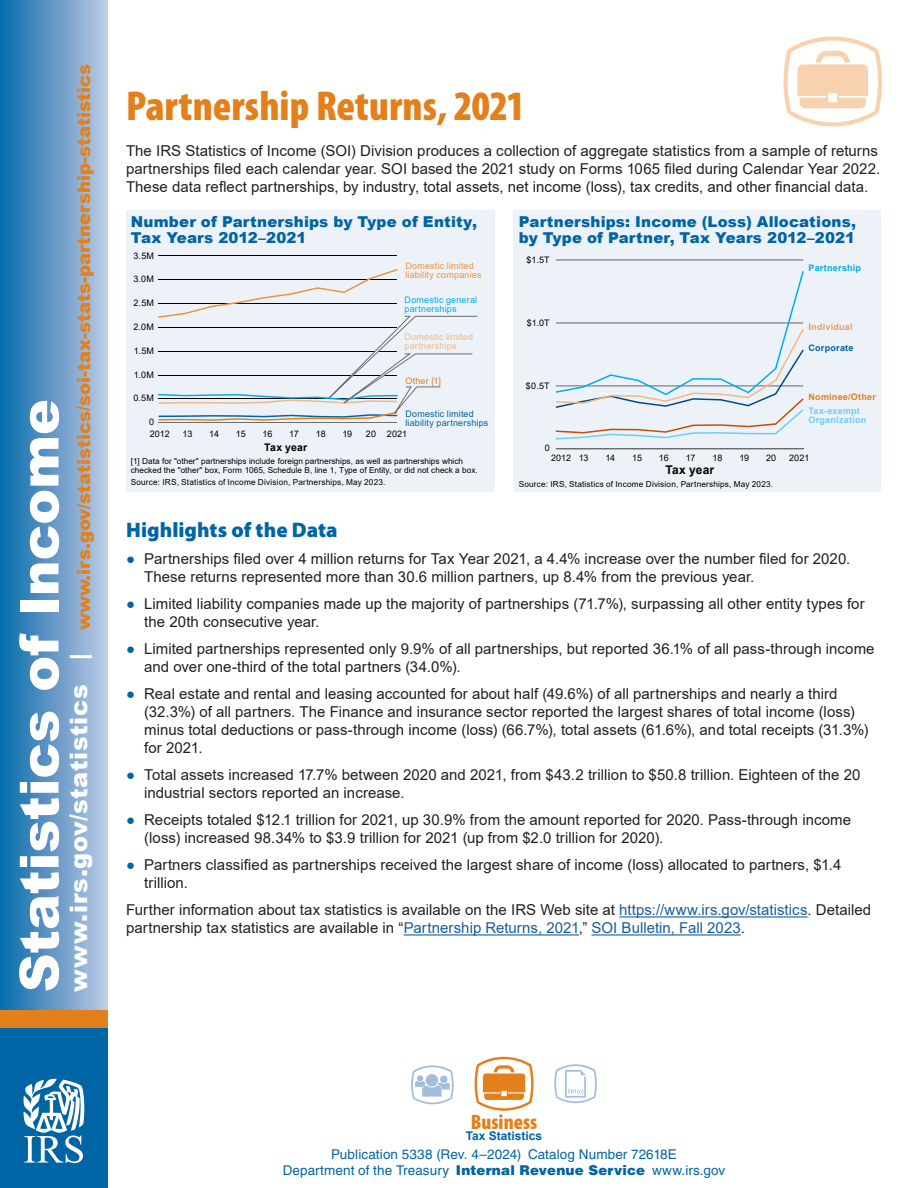
<style>
.page{position:relative;width:918px;height:1188px;background:#fff}
.page>*{position:absolute;margin:0;border:0;box-sizing:border-box;transform-origin:0 0}
.t1{font:900 54px "Arial";letter-spacing:-.005em;color:#fff}
.t2{font:900 condensed 42px "Myriad Pro";color:#e4801b}
.t3{font:900 24px "Arial";letter-spacing:.025em;color:#fff}
.Heading2{font:900 21px "Myriad Pro";color:#0065a4}
.t4{font:900 condensed 21px "Myriad Pro";color:#e4801b}
.WebURL{font:900 18px "Arial";color:#e4801b}
.Body{font:15px/18px "Arial";letter-spacing:.005em;color:#231f20}
.t5{font:900 15px/16.5px "Arial";letter-spacing:.01em;color:#0065a4}
.t6{font:13.5px/16.2px "Helvetica LT Std";letter-spacing:.01em;color:#0065a4;text-align:center}
.t7{font:700 12px "Arial";color:#0065a4}
.t8{font:700 12px "Arial";letter-spacing:.015em;color:#000}
.t9{font:700 10.5px "Arial";letter-spacing:.02em;color:#000}
.t10{font:9px "Arial";color:#000}
.t11{font:9px/9px "Arial";letter-spacing:.02em;color:#0065a4}
.t12{font:9px/9px "Arial";letter-spacing:.02em;color:#ea9546}
.t13{font:9px/9px "Arial";letter-spacing:.02em;color:#00adee}
.t14{font:9px/9px "Arial";letter-spacing:.02em;color:#f2b982}
.t15{font:700 9px/9.4px "Arial";letter-spacing:.025em;color:#6dcef5}
.t16{font:700 9px "Arial";letter-spacing:.03em;color:#e4801b}
.t17{font:700 9px "Arial";letter-spacing:.03em;color:#00adee}
.t18{font:700 9px "Arial";letter-spacing:.025em;color:#eca059}
.t19{font:700 9px "Arial";letter-spacing:.03em;color:#0065a4}
.t20{font:9px "Arial";letter-spacing:.025em;color:#e4801b}
.t21{font:8.25px/9.9px "Arial";letter-spacing:.005em;color:#000}
.s1{color:#0065a4}
.s2{color:#175d9e}
.s3{font-weight:900}
</style>
<div class="page">
<div style="left:0;top:1028px;width:108px;height:160px;background:#0065a4"></div>
<div style="left:0;top:0;width:108px;height:1010px;background:linear-gradient(to right,#076bab,#bfc9e4)"></div>
<svg style="left:24px;top:1079px;width:60px;height:84px"></svg>
<div style="left:0;top:1010px;width:108px;height:18px;background:#e4801b"></div>
<svg style="left:411px;top:1065px;width:43px;height:39px"></svg>
<svg style="left:554px;top:1064px;width:43px;height:39px"></svg>
<svg style="left:474px;top:1057px;width:60px;height:54px"></svg>
<svg style="left:783px;top:36px;width:99px;height:90px"></svg>
<hr style="left:619px;top:916px;width:189px;height:2px;background:#175d9e">
<hr style="left:404px;top:934px;width:175px;height:2px;background:#175d9e">
<hr style="left:592px;top:934px;width:149px;height:2px;background:#175d9e">
<div style="left:126px;top:210px;width:369px;height:281px;background:#edf2f8"></div>
<hr style="left:159px;top:423px;width:238px;height:1px;background:#6d6e70">
<hr style="left:159px;top:256px;width:238px;height:1px;background:#000">
<svg style="left:157px;top:269px;width:321px;height:152px"></svg>
<div style="left:513px;top:210px;width:368px;height:281px;background:#edf2f8"></div>
<hr style="left:556px;top:260px;width:247px;height:1px;background:#a6a8ab">
<hr style="left:556px;top:259px;width:247px;height:1px;background:#868686">
<hr style="left:556px;top:448px;width:247px;height:2px;background:#868686">
<svg style="left:555px;top:271px;width:249px;height:169px"></svg>
<h1 class="t1" style="left:0;top:992px;width:595px;rotate:-90deg">Statistics of Income</h1>
<p class="WebURL" style="left:71px;top:630px;width:567px;rotate:-90deg">www.irs.gov/statistics/soi-tax-stats-partnership-statistics</p>
<h3 class="t3" style="left:61px;top:992px;width:341px;rotate:-90deg">www.irs.gov/statistics |</h3>
<h2 class="t2" style="left:126px;top:80px;width:401px">Partnership Returns, 2021</h2>
<p class="Body" style="left:126px;top:142px;width:756px">The IRS Statistics of Income (SOI) Division produces a collection of aggregate statistics from a sample of returns partnerships filed each calendar year. SOI based the 2021 study on Forms 1065 filed during Calendar Year 2022.<br>These data reflect partnerships, by industry, total assets, net income (loss), tax credits, and other financial data.</p>
<p class="t5" style="left:131px;top:213px;width:348px">Number of Partnerships by Type of Entity,<br>Tax Years 2012–2021</p>
<p class="t12" style="left:405px;top:261px;width:78px">Domestic limited liability companies</p>
<p class="t13" style="left:405px;top:295px;width:74px">Domestic general partnerships</p>
<p class="t10" style="left:133px;top:249px;width:22px">3.5M</p>
<p class="t10" style="left:133px;top:273px;width:22px">3.0M</p>
<p class="t10" style="left:133px;top:297px;width:22px">2.5M</p>
<p class="t10" style="left:133px;top:321px;width:22px">2.0M</p>
<p class="t10" style="left:134px;top:344px;width:22px">1.5M</p>
<p class="t10" style="left:134px;top:368px;width:22px">1.0M</p>
<p class="t10" style="left:133px;top:392px;width:22px">0.5M</p>
<p class="t10" style="left:149px;top:416px;width:7px">0</p>
<p class="t14" style="left:405px;top:333px;width:70px">Domestic limited partnerships</p>
<p class="t20" style="left:405px;top:374px;width:37px">Other [1]</p>
<p class="t11" style="left:405px;top:409px;width:84px">Domestic limited liability partnerships</p>
<p class="t10" style="left:150px;top:428px;width:22px">2012</p>
<p class="t10" style="left:183px;top:428px;width:11px">13</p>
<p class="t10" style="left:209px;top:428px;width:11px">14</p>
<p class="t10" style="left:236px;top:428px;width:11px">15</p>
<p class="t10" style="left:262px;top:428px;width:11px">16</p>
<p class="t10" style="left:289px;top:428px;width:11px">17</p>
<p class="t10" style="left:316px;top:428px;width:11px">18</p>
<p class="t10" style="left:342px;top:428px;width:11px">19</p>
<p class="t10" style="left:366px;top:428px;width:43px">20 2021</p>
<p class="t9" style="left:264px;top:440px;width:44px">Tax year</p>
<p class="t21" style="left:131px;top:456px;width:349px">[1] Data for "other" partnerships include foreign partnerships, as well as partnerships which checked the "other" box, Form 1065, Schedule B, line 1, Type of Entity, or did not check a box.</p>
<p class="t21" style="left:131px;top:477px;width:256px">Source: IRS, Statistics of Income Division, Partnerships, May 2023.</p>
<p class="t5" style="left:519px;top:213px;width:339px">Partnerships: Income (Loss) Allocations, by Type of Partner, Tax Years 2012–2021</p>
<p class="t10" style="left:527px;top:254px;width:25px">$1.5T</p>
<p class="t10" style="left:527px;top:316px;width:24px">$1.0T</p>
<p class="t10" style="left:526px;top:379px;width:25px">$0.5T</p>
<p class="t10" style="left:545px;top:442px;width:6px">0</p>
<p class="t17" style="left:809px;top:262px;width:54px">Partnership</p>
<p class="t18" style="left:809px;top:320px;width:46px">Individual</p>
<p class="t19" style="left:809px;top:341px;width:46px">Corporate</p>
<p class="t16" style="left:809px;top:391px;width:69px">Nominee/Other</p>
<p class="t15" style="left:809px;top:406px;width:59px">Tax-exempt<br>Organization</p>
<p class="t10" style="left:551px;top:452px;width:39px">2012 13</p>
<p class="t10" style="left:605px;top:452px;width:11px">14</p>
<p class="t10" style="left:632px;top:452px;width:11px">15</p>
<p class="t10" style="left:659px;top:452px;width:11px">16</p>
<p class="t10" style="left:686px;top:452px;width:11px">17</p>
<p class="t10" style="left:713px;top:452px;width:11px">18</p>
<p class="t10" style="left:739px;top:452px;width:11px">19</p>
<p class="t10" style="left:766px;top:452px;width:12px">20</p>
<p class="t10" style="left:789px;top:452px;width:22px">2021</p>
<p class="t8" style="left:666px;top:462px;width:50px">Tax year</p>
<p class="t21" style="left:519px;top:479px;width:256px">Source: IRS, Statistics of Income Division, Partnerships, May 2023.</p>
<p class="Heading2" style="left:126px;top:516px;width:213px">Highlights of the Data</p>
<p class="Body" style="left:144px;top:550px;width:708px;text-indent:-18px"><span class="s1">●</span> Partnerships filed over 4 million returns for Tax Year 2021, a 4.4% increase over the number filed for 2020.<br>These returns represented more than 30.6 million partners, up 8.4% from the previous year.</p>
<p class="Body" style="left:144px;top:595px;width:722px;text-indent:-18px"><span class="s1">●</span> Limited liability companies made up the majority of partnerships (71.7%), surpassing all other entity types for the 20th consecutive year.</p>
<p class="Body" style="left:144px;top:640px;width:732px;text-indent:-18px"><span class="s1">●</span> Limited partnerships represented only 9.9% of all partnerships, but reported 36.1% of all pass-through income and over one-third of the total partners (34.0%).</p>
<p class="Body" style="left:144px;top:685px;width:726px;text-indent:-18px"><span class="s1">●</span> Real estate and rental and leasing accounted for about half (49.6%) of all partnerships and nearly a third (32.3%) of all partners. The Finance and insurance sector reported the largest shares of total income (loss) minus total deductions or pass-through income (loss) (66.7%), total assets (61.6%), and total receipts (31.3%) for 2021.</p>
<p class="Body" style="left:144px;top:766px;width:718px;text-indent:-18px"><span class="s1">●</span> Total assets increased 17.7% between 2020 and 2021, from $43.2 trillion to $50.8 trillion. Eighteen of the 20 industrial sectors reported an increase.</p>
<p class="Body" style="left:144px;top:811px;width:708px;text-indent:-18px"><span class="s1">●</span> Receipts totaled $12.1 trillion for 2021, up 30.9% from the amount reported for 2020. Pass-through income (loss) increased 98.34% to $3.9 trillion for 2021 (up from $2.0 trillion for 2020).</p>
<p class="Body" style="left:144px;top:856px;width:699px;text-indent:-18px"><span class="s1">●</span> Partners classified as partnerships received the largest share of income (loss) allocated to partners, $1.4 trillion.</p>
<p class="Body" style="left:126px;top:901px;width:747px">Further information about tax statistics is available on the IRS Web site at <span class="s2">https://www.irs.gov/statistics</span>. Detailed partnership tax statistics are available in “<span class="s2">Partnership Returns, 2021</span>,” <span class="s2">SOI Bulletin, Fall 2023</span>.</p>
<h3 class="t4" style="left:471px;top:1108px;width:68px">Business</h3>
<p class="t7" style="left:466px;top:1127px;width:78px">Tax Statistics</p>
<p class="t6" style="left:283px;top:1146px;width:444px">Publication 5338 (Rev. 4–2024) Catalog Number 72618E<br>Department of the Treasury <span class="s3">Internal Revenue Service</span> www.irs.gov</p>
</div>
